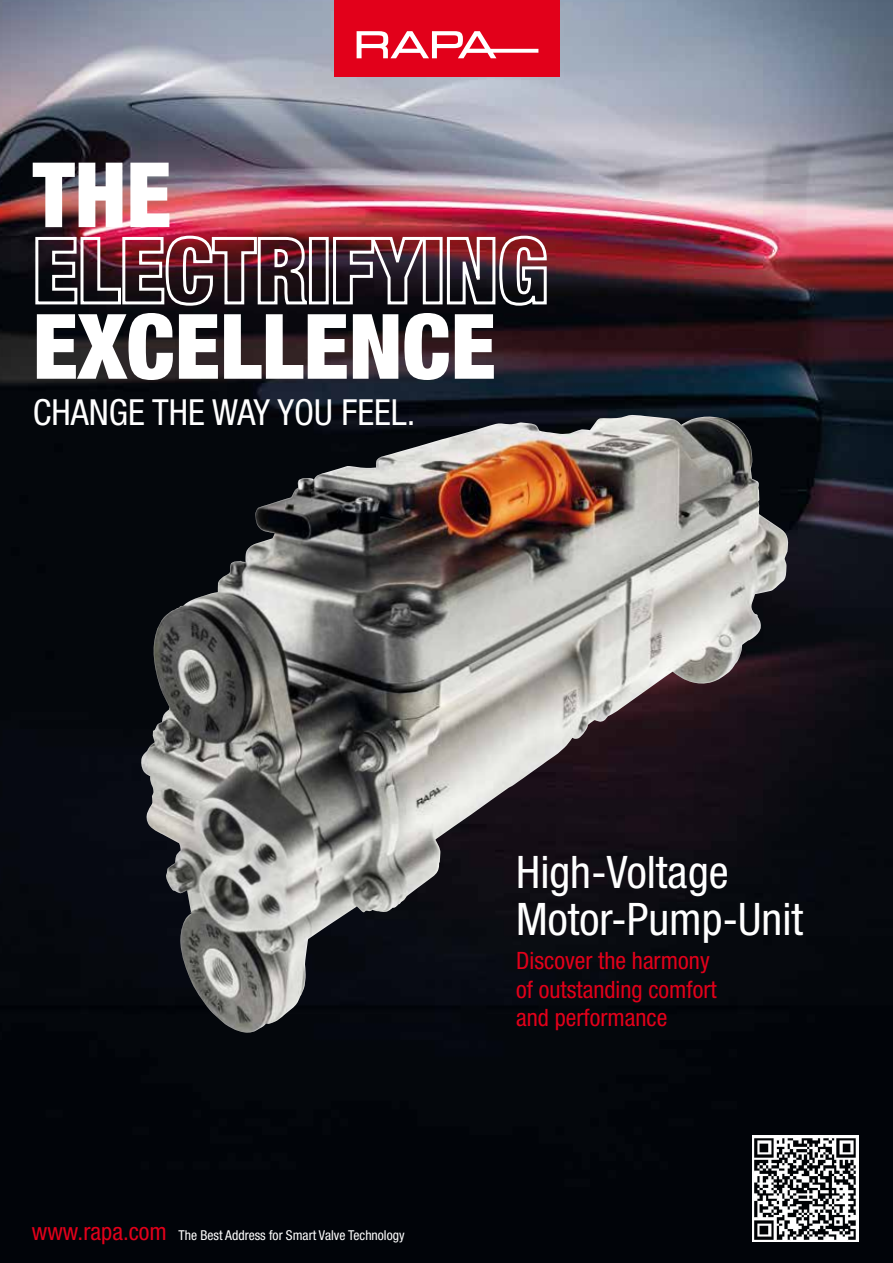
<style>
.page{position:relative;width:893px;height:1263px;background:#fff}
.page>*{position:absolute;margin:0;border:0;box-sizing:border-box;transform-origin:0 0}
.t1{font:900 condensed 90.3px/75.8px "Helvetica Neue LT Pro";color:#fff}
.t2{font:condensed 44.85px/47.1px "Helvetica Neue LT Pro";color:#fff}
.t3{font:condensed 36px "Helvetica Neue LT Pro";color:#fff}
.t4{font:condensed 24px/28.8px "Helvetica Neue LT Pro";color:#e2001a}
.t5{font:condensed 13.65px "Helvetica Neue LT Pro";color:#fff}
.s1{font-size:24px;color:#e2001a}
</style>
<div class="page">
<img style="left:0;top:0;width:893px;height:1263px">
<img style="left:141px;top:415px;width:491px;height:378px">
<div style="left:335px;top:0;width:225px;height:77px;background:#e2001a"></div>
<svg style="left:357px;top:31px;width:181px;height:27px"></svg>
<img style="left:753px;top:1135px;width:106px;height:107px">
<h1 class="t1" style="left:33px;top:156px;width:517px">THE<br>ELECTRIFYING<br>EXCELLENCE</h1>
<h3 class="t3" style="left:33px;top:392px;width:384px">CHANGE THE WAY YOU FEEL.</h3>
<p class="t5" style="left:32px;top:1227px;width:374px"><span class="s1">www.rapa.com</span> The Best Address for Smart Valve Technology</p>
<h2 class="t2" style="left:516px;top:848px;width:288px">High-Voltage<br>Motor-Pump-Unit</h2>
<p class="t4" style="left:516px;top:946px;width:202px">Discover the harmony of outstanding comfort and performance</p>
</div>
